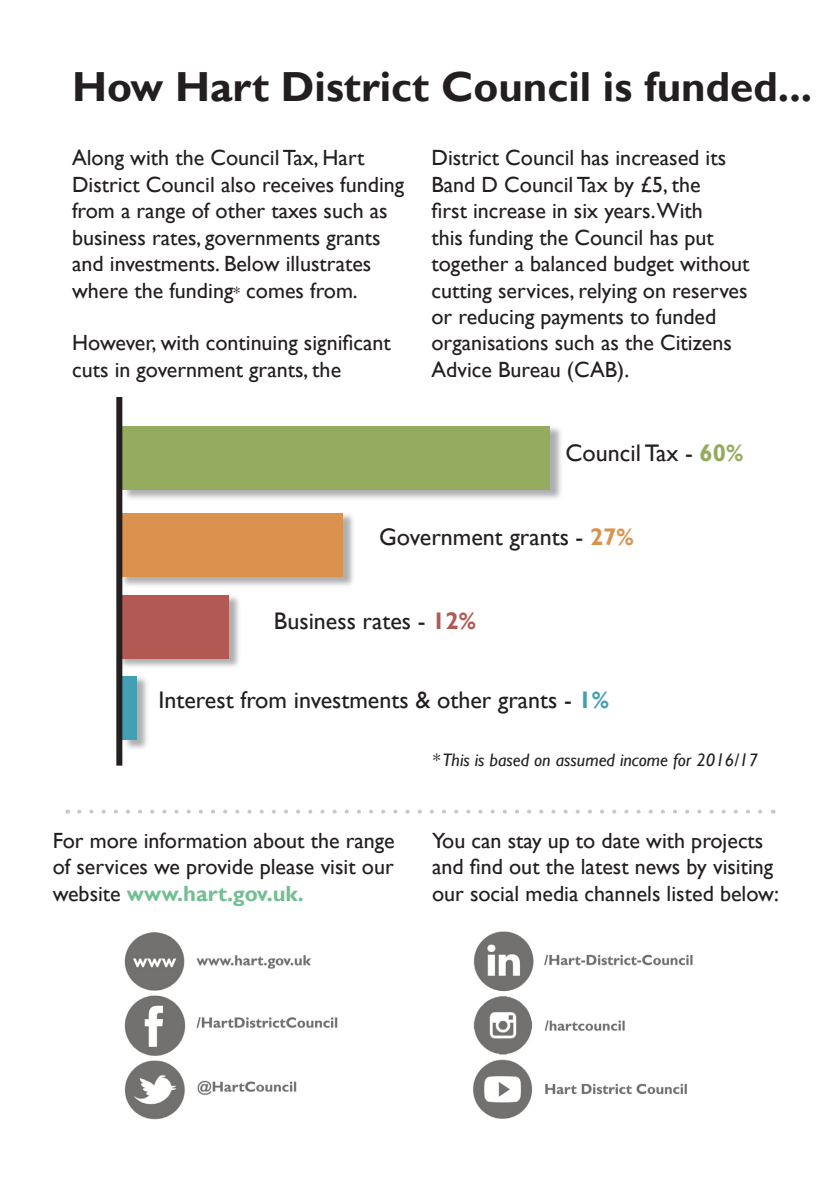
<style>
.page{position:relative;width:840px;height:1191px;background:#fff}
.page>*{position:absolute;margin:0;border:0;box-sizing:border-box;transform-origin:0 0}
.t1{font:700 42px "Gill Sans";color:#231f20}
.t2{font:24px "Gill Sans";color:#231f20}
.t3{font:22px/26.4px "Gill Sans";color:#231f20}
.t4{font:italic 18px "Gill Sans";color:#231f20}
.s1{font-size:16px}
.s2{font-weight:700;color:#95ab5f}
.s3{font-weight:700;color:#db924e}
.s4{font-weight:700;color:#b25953}
.s5{font-weight:700;color:#449fb4}
.s6{font-weight:700;color:#71bf92}
</style>
<div class="page">
<div style="left:123px;top:675px;width:26px;height:76px;background:#939598;opacity:.75"></div>
<div style="left:122px;top:676px;width:14px;height:64px;background:#449fb4"></div>
<div style="left:118px;top:594px;width:123px;height:75px;background:#939598;opacity:.75"></div>
<div style="left:117px;top:595px;width:111px;height:63px;background:#b25953"></div>
<div style="left:120px;top:512px;width:235px;height:76px;background:#939598;opacity:.75"></div>
<div style="left:119px;top:513px;width:223px;height:64px;background:#db924e"></div>
<div style="left:123px;top:425px;width:439px;height:77px;background:#939598;opacity:.75"></div>
<div style="left:122px;top:426px;width:427px;height:64px;background:#95ab5f"></div>
<div style="left:116px;top:397px;width:6px;height:368px;background:#231f20"></div>
<svg style="left:79px;top:809px;width:683px;height:4px"></svg>
<img style="left:473px;top:931px;width:220px;height:188px">
<img style="left:124px;top:932px;width:214px;height:188px">
<p class="t1" style="left:72px;top:62px;width:741px">How Hart District Council is funded...</p>
<p class="t3" style="left:72px;top:145px;width:333px">Along with the Council Tax, Hart District Council also receives funding from a range of other taxes such as business rates, governments grants and investments. Below illustrates where the funding<span class="s1">*</span> comes from.</p>
<p class="t3" style="left:72px;top:330px;width:320px">However, with continuing significant cuts in government grants, the</p>
<p class="t3" style="left:431px;top:145px;width:319px">District Council has increased its<br>Band D Council Tax by £5, the<br>first increase in six years.With<br>this funding the Council has put together a balanced budget without cutting services, relying on reserves or reducing payments to funded organisations such as the Citizens<br>Advice Bureau (CAB).</p>
<p class="t2" style="left:565px;top:439px;width:179px">Council Tax - <span class="s2">60%</span></p>
<p class="t2" style="left:379px;top:523px;width:256px">Government grants - <span class="s3">27%</span></p>
<p class="t2" style="left:274px;top:607px;width:203px">Business rates - <span class="s4">12%</span></p>
<p class="t2" style="left:158px;top:686px;width:452px">Interest from investments &amp; other grants - <span class="s5">1%</span></p>
<p class="t4" style="left:432px;top:749px;width:327px">* This is based on assumed income for 2016/17</p>
<p class="t3" style="left:53px;top:828px;width:343px;text-align:justify">For more information about the range of services we provide please visit our website <span class="s6">www.hart.gov.uk.</span></p>
<p class="t3" style="left:432px;top:828px;width:348px">You can stay up to date with projects and find out the latest news by visiting our social media channels listed below:</p>
</div>
